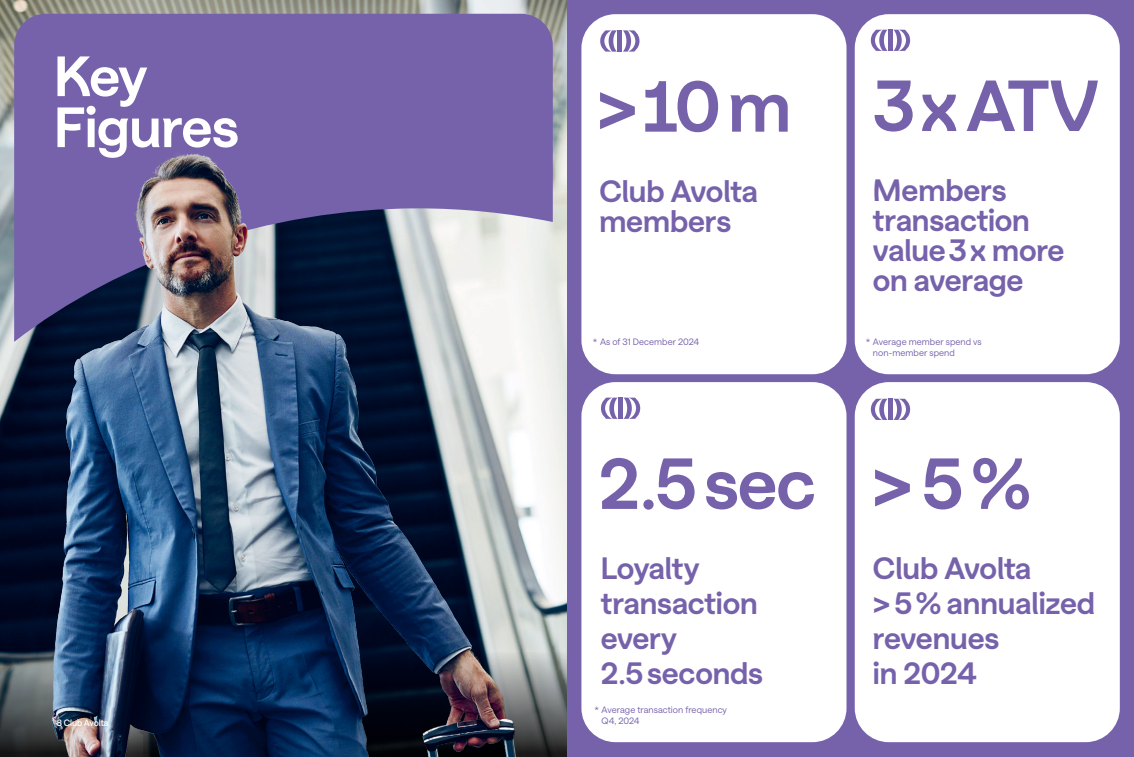
<style>
.page{position:relative;width:1134px;height:757px;background:#fff}
.page>*{position:absolute;margin:0;border:0;box-sizing:border-box;transform-origin:0 0}
.t1{font:600 70px "Avolta Display";letter-spacing:.005em;color:#7662ab}
.t2{font:600 55px/51px "Avolta Display";letter-spacing:-.015em;color:#fff}
.t3{font:600 30px/35px "Avolta Display";letter-spacing:-.005em;color:#7662ab}
.t4{font:9px/11.5px "Saans";letter-spacing:.01em;color:#7662ab}
.t5{font:500 9px "Saans";color:#fff}
</style>
<div class="page">
<img style="left:522px;top:0;width:45px;height:650px">
<svg style="left:522px;top:14px;width:31px;height:328px;fill:#7662ab"></svg>
<div style="left:567px;top:0;width:567px;height:757px;background:#7662ab"></div>
<svg style="left:522px;top:650px;width:45px;height:107px;background:#6b6f6f"></svg>
<img style="left:0;top:0;width:522px;height:757px">
<div style="left:581px;top:382px;width:265px;height:360px;background:#fff;border-radius:34px"></div>
<svg style="left:601px;top:398px;width:39px;height:21px"></svg>
<div style="left:581px;top:14px;width:265px;height:360px;background:#fff;border-radius:34px"></div>
<svg style="left:623px;top:30px;width:16px;height:22px"></svg>
<div style="left:617px;top:30px;width:5px;height:22px;background:#7662ab"></div>
<svg style="left:600px;top:30px;width:17px;height:22px"></svg>
<div style="left:855px;top:14px;width:265px;height:360px;background:#fff;border-radius:34px"></div>
<svg style="left:893px;top:30px;width:17px;height:21px"></svg>
<div style="left:888px;top:30px;width:5px;height:21px;background:#7662ab"></div>
<svg style="left:871px;top:30px;width:16px;height:21px"></svg>
<div style="left:855px;top:382px;width:265px;height:360px;background:#fff;border-radius:34px"></div>
<svg style="left:893px;top:399px;width:17px;height:21px"></svg>
<div style="left:888px;top:399px;width:5px;height:21px;background:#7662ab"></div>
<svg style="left:871px;top:399px;width:16px;height:21px"></svg>
<h2 class="t2" style="left:54px;top:46px;width:187px">Key<br>Figures</h2>
<p class="t5" style="left:57px;top:716px;width:53px">8 Club Avolta</p>
<h1 class="t1" style="left:597px;top:55px;width:196px">&gt;10m</h1>
<p class="t3" style="left:599px;top:173px;width:160px;line-height:30px">Club Avolta members</p>
<p class="t4" style="left:593px;top:336px;width:108px">* As of 31 December 2024</p>
<h1 class="t1" style="left:599px;top:432px;width:218px">2.5sec</h1>
<p class="t3" style="left:601px;top:548px;width:164px">Loyalty transaction every<br>2.5seconds</p>
<p class="t4" style="left:601px;top:703px;width:127px;text-indent:-7px">* Average transaction frequency<br>Q4, 2024</p>
<h1 class="t1" style="left:873px;top:55px;width:227px">3xATV</h1>
<p class="t3" style="left:873px;top:173px;width:193px;line-height:30px">Members transaction value 3 x more on average</p>
<p class="t4" style="left:873px;top:335px;width:110px;text-indent:-7px">* Average member spend vs non-member spend</p>
<h1 class="t1" style="left:872px;top:432px;width:160px">&gt;5%</h1>
<p class="t3" style="left:873px;top:548px;width:224px">Club Avolta &gt;5% annualized revenues<br>in 2024</p>
</div>
